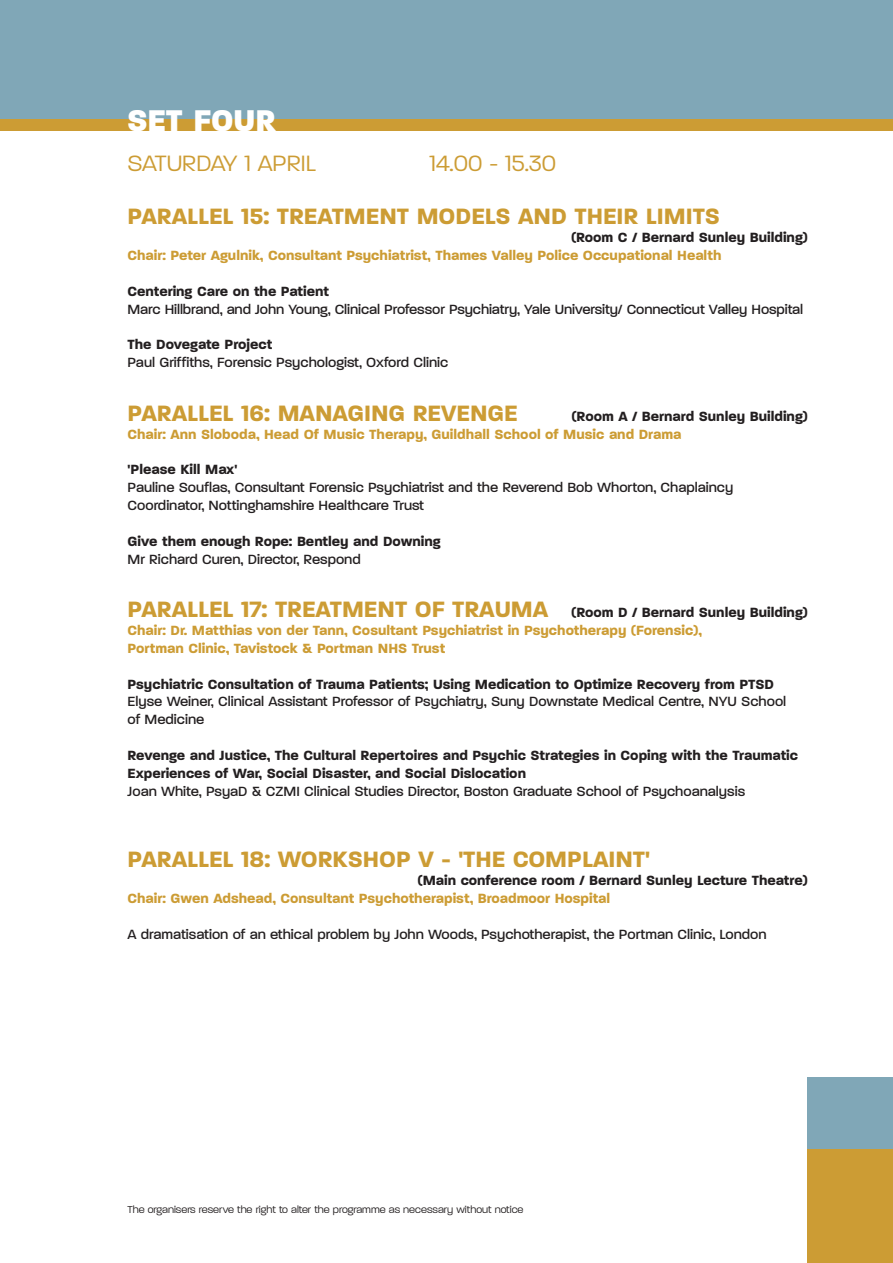
<style>
.page{position:relative;width:893px;height:1263px;background:#fff}
.page>*{position:absolute;margin:0;border:0;box-sizing:border-box;transform-origin:0 0}
.t1{font:800 40.5px "Paralucent";color:#fff}
.t2{font:700 30px "Paralucent";color:#cc9c34}
.t3{font:300 30px "Paralucent";color:#cc9c34}
.t4{font:500 18px/17.9px "Paralucent";color:#231f20}
.t5{font:700 18px/17.9px "Paralucent";color:#231f20}
.t6{font:700 18px/17.9px "Paralucent";color:#cc9c34}
.t7{font:300 13.5px "Paralucent";color:#231f20}
.s1{font-size:30px}
.s2{color:#231f20}
</style>
<div class="page">
<div style="left:0;top:0;width:893px;height:131px;background:#80a7b7"></div>
<div style="left:0;top:119px;width:893px;height:12px;background:#cc9c34"></div>
<div style="left:808px;top:1148px;width:85px;height:115px;background:#cc9c34"></div>
<div style="left:808px;top:1077px;width:85px;height:71px;background:#80a7b7"></div>
<h1 class="t1" style="left:128px;top:93px;width:149px">SET FOUR</h1>
<h2 class="t3" style="left:128px;top:143px;width:190px">SATURDAY 1 APRIL</h2>
<h2 class="t3" style="left:429px;top:143px;width:128px">14.00 - 15.30</h2>
<h2 class="t2" style="left:128px;top:196px;width:594px">PARALLEL 15: TREATMENT MODELS AND THEIR LIMITS</h2>
<p class="t5" style="left:571px;top:227px;width:238px">(Room C / Bernard Sunley Building)</p>
<p class="t6" style="left:128px;top:245px;width:595px">Chair: Peter Agulnik, Consultant Psychiatrist, Thames Valley Police Occupational Health</p>
<p class="t5" style="left:128px;top:281px;width:203px">Centering Care on the Patient</p>
<p class="t4" style="left:128px;top:299px;width:677px">Marc Hillbrand, and John Young, Clinical Professor Psychiatry, Yale University/ Connecticut Valley Hospital</p>
<p class="t5" style="left:128px;top:334px;width:146px">The Dovegate Project</p>
<p class="t4" style="left:128px;top:352px;width:322px">Paul Griffiths, Forensic Psychologist, Oxford Clinic</p>
<h2 class="t2" style="left:128px;top:393px;width:392px">PARALLEL 16: MANAGING REVENGE</h2>
<p class="t5" style="left:571px;top:406px;width:238px">(Room A / Bernard Sunley Building)</p>
<p class="t6" style="left:128px;top:423px;width:555px">Chair: Ann Sloboda, Head Of Music Therapy, Guildhall School of Music and Drama</p>
<p class="t5" style="left:128px;top:459px;width:111px">'Please Kill Max'</p>
<p class="t4" style="left:128px;top:477px;width:607px">Pauline Souflas, Consultant Forensic Psychiatrist and the Reverend Bob Whorton, Chaplaincy<br>Coordinator, Nottinghamshire Healthcare Trust</p>
<p class="t5" style="left:128px;top:531px;width:315px">Give them enough Rope: Bentley and Downing</p>
<p class="t4" style="left:128px;top:548px;width:235px">Mr Richard Curen, Director, Respond</p>
<p class="t6" style="left:128px;top:602px;width:682px"><span class="s1">PARALLEL 17: TREATMENT OF TRAUMA</span> <span class="s2">(Room D / Bernard Sunley Building)<br></span>Chair: Dr. Matthias von der Tann, Cosultant Psychiatrist in Psychotherapy (Forensic),<br>Portman Clinic, Tavistock &amp; Portman NHS Trust</p>
<p class="t5" style="left:128px;top:673px;width:648px">Psychiatric Consultation of Trauma Patients; Using Medication to Optimize Recovery from PTSD</p>
<p class="t4" style="left:128px;top:691px;width:660px">Elyse Weiner, Clinical Assistant Professor of Psychiatry, Suny Downstate Medical Centre, NYU School of Medicine</p>
<p class="t5" style="left:128px;top:745px;width:672px">Revenge and Justice, The Cultural Repertoires and Psychic Strategies in Coping with the Traumatic<br>Experiences of War, Social Disaster, and Social Dislocation</p>
<p class="t4" style="left:128px;top:780px;width:619px">Joan White, PsyaD &amp; CZMI Clinical Studies Director, Boston Graduate School of Psychoanalysis</p>
<h2 class="t2" style="left:128px;top:839px;width:524px">PARALLEL 18: WORKSHOP V - 'THE COMPLAINT'</h2>
<p class="t5" style="left:418px;top:870px;width:392px">(Main conference room / Bernard Sunley Lecture Theatre)</p>
<p class="t6" style="left:128px;top:888px;width:484px">Chair: Gwen Adshead, Consultant Psychotherapist, Broadmoor Hospital</p>
<p class="t4" style="left:128px;top:923px;width:641px">A dramatisation of an ethical problem by John Woods, Psychotherapist, the Portman Clinic, London</p>
<p class="t7" style="left:128px;top:1201px;width:397px">The organisers reserve the right to alter the programme as necessary without notice</p>
</div>
